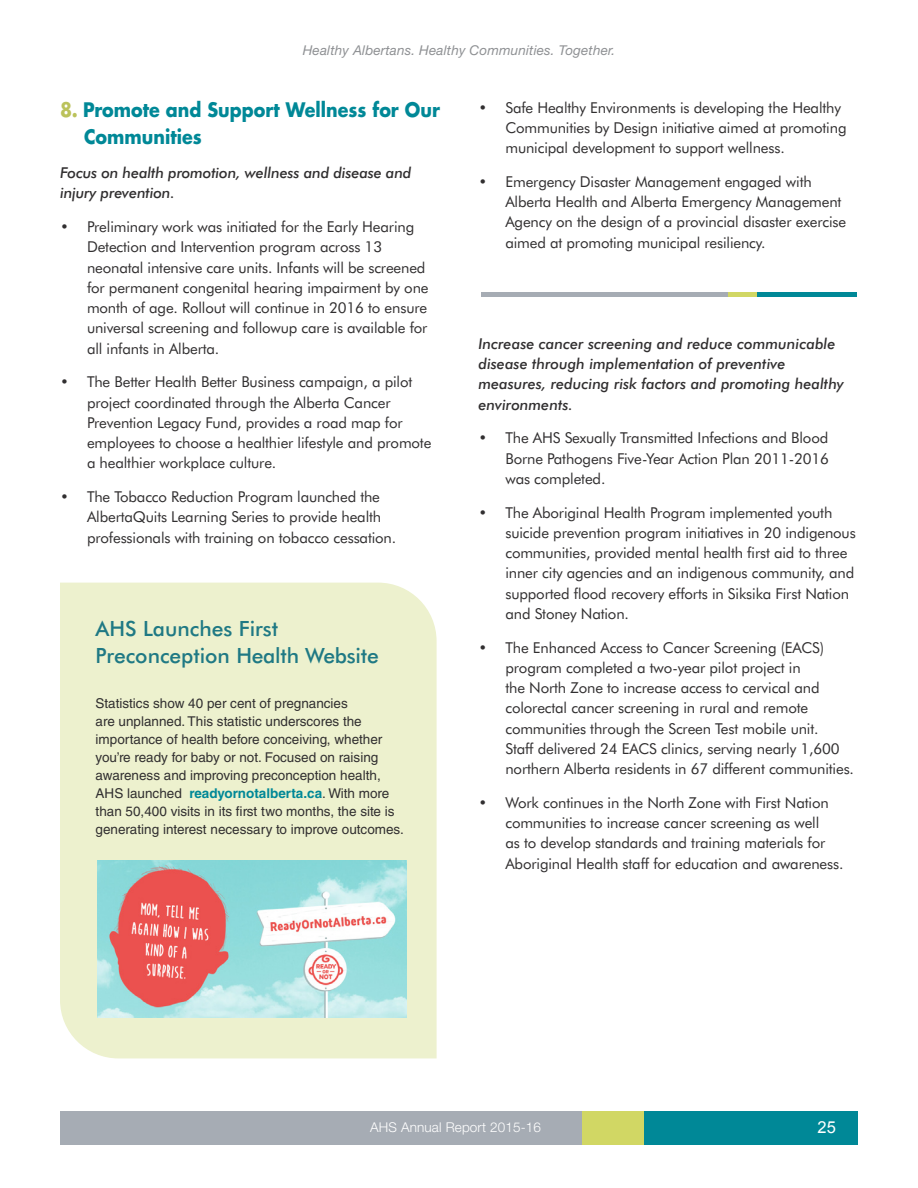
<style>
.page{position:relative;width:918px;height:1188px;background:#fff}
.page>*{position:absolute;margin:0;border:0;box-sizing:border-box;transform-origin:0 0}
.body_text{font:500 21px/27px "Futura BT";color:#1f7984}
.body_text-2{font:700 19.5px/27px "Futura Std";color:#008897;scale:.9 1}
.t1{font:16.5px "Arial";color:#fff}
.t2{font:15px/20.2px "Futura BT";letter-spacing:-.01em;color:#312f30}
.body_text-3{font:italic 500 15px/20.2px "Futura BT";color:#312f30}
.body_text-4{font:13.5px/18px "Helvetica LT Std";color:#312f30}
.t3{font:italic 13.5px "Helvetica Neue LT Std";letter-spacing:.01em;color:#8f9194}
.t4{font:300 13.5px "Helvetica Neue LT Std";letter-spacing:.01em;color:#fff}
.s1{color:#bbc25b}
.s2{font-weight:700;color:#008897}
</style>
<div class="page">
<div style="left:639px;top:1112px;width:218px;height:33px;background:#008897"></div>
<div style="left:580px;top:1112px;width:64px;height:33px;background:#d1d764"></div>
<div style="left:60px;top:1112px;width:522px;height:33px;background:#a6acb4"></div>
<div style="left:60px;top:583px;width:377px;height:475px;background:#edf1ce"></div>
<hr style="left:755px;top:293px;width:102px;height:4px;background:#008897">
<hr style="left:727px;top:293px;width:30px;height:4px;background:#d1d764">
<hr style="left:481px;top:293px;width:246px;height:4px;background:#a6acb4">
<img style="left:97px;top:860px;width:310px;height:158px">
<p class="t3" style="left:303px;top:42px;width:314px">Healthy Albertans. Healthy Communities. Together.</p>
<p class="body_text-2" style="left:84px;top:96px;width:397px;text-indent:-24px"><span class="s1">8.</span> Promote and Support Wellness for Our<br>Communities</p>
<p class="body_text-3" style="left:60px;top:163px;width:353px">Focus on health promotion, wellness and disease and injury prevention.</p>
<p class="t2" style="left:87px;top:217px;width:343px;text-indent:-27px">• Preliminary work was initiated for the Early Hearing Detection and Intervention program across 13 neonatal intensive care units. Infants will be screened for permanent congenital hearing impairment by one month of age. Rollout will continue in 2016 to ensure universal screening and followup care is available for all infants in Alberta.</p>
<p class="t2" style="left:87px;top:372px;width:346px;text-indent:-27px">• The Better Health Better Business campaign, a pilot project coordinated through the Alberta Cancer Prevention Legacy Fund, provides a road map for employees to choose a healthier lifestyle and promote a healthier workplace culture.</p>
<p class="t2" style="left:87px;top:487px;width:311px;text-indent:-27px">• The Tobacco Reduction Program launched the<br>AlbertaQuits Learning Series to provide health professionals with training on tobacco cessation.</p>
<p class="body_text" style="left:96px;top:615px;width:285px">AHS Launches First<br>Preconception Health Website</p>
<p class="body_text-4" style="left:96px;top:695px;width:310px">Statistics show 40 per cent of pregnancies<br>are unplanned. This statistic underscores the importance of health before conceiving, whether you’re ready for baby or not. Focused on raising awareness and improving preconception health, AHS launched <span class="s2">readyornotalberta.ca</span>. With more than 50,400 visits in its first two months, the site is generating interest necessary to improve outcomes.</p>
<p class="t2" style="left:505px;top:97px;width:343px;text-indent:-27px">• Safe Healthy Environments is developing the Healthy<br>Communities by Design initiative aimed at promoting municipal development to support wellness.</p>
<p class="t2" style="left:505px;top:171px;width:342px;text-indent:-27px">• Emergency Disaster Management engaged with Alberta Health and Alberta Emergency Management Agency on the design of a provincial disaster exercise aimed at promoting municipal resiliency.</p>
<p class="body_text-3" style="left:478px;top:333px;width:367px">Increase cancer screening and reduce communicable disease through implementation of preventive measures, reducing risk factors and promoting healthy environments.</p>
<p class="t2" style="left:505px;top:428px;width:325px;text-align:justify;text-indent:-27px">• The AHS Sexually Transmitted Infections and Blood Borne Pathogens Five-Year Action Plan 2011-2016 was completed.</p>
<p class="t2" style="left:505px;top:502px;width:352px;text-indent:-27px">• The Aboriginal Health Program implemented youth suicide prevention program initiatives in 20 indigenous communities, provided mental health first aid to three inner city agencies and an indigenous community, and supported flood recovery efforts in Siksika First Nation and Stoney Nation.</p>
<p class="t2" style="left:505px;top:637px;width:350px;text-indent:-27px">• The Enhanced Access to Cancer Screening (EACS) program completed a two-year pilot project in<br>the North Zone to increase access to cervical and colorectal cancer screening in rural and remote communities through the Screen Test mobile unit.<br>Staff delivered 24 EACS clinics, serving nearly 1,600 northern Alberta residents in 67 different communities.</p>
<p class="t2" style="left:505px;top:792px;width:340px;text-indent:-27px">• Work continues in the North Zone with First Nation communities to increase cancer screening as well<br>as to develop standards and training materials for Aboriginal Health staff for education and awareness.</p>
<p class="t4" style="left:370px;top:1119px;width:172px">AHS Annual Report 2015-16</p>
<p class="t1" style="left:818px;top:1116px;width:20px">25</p>
</div>
